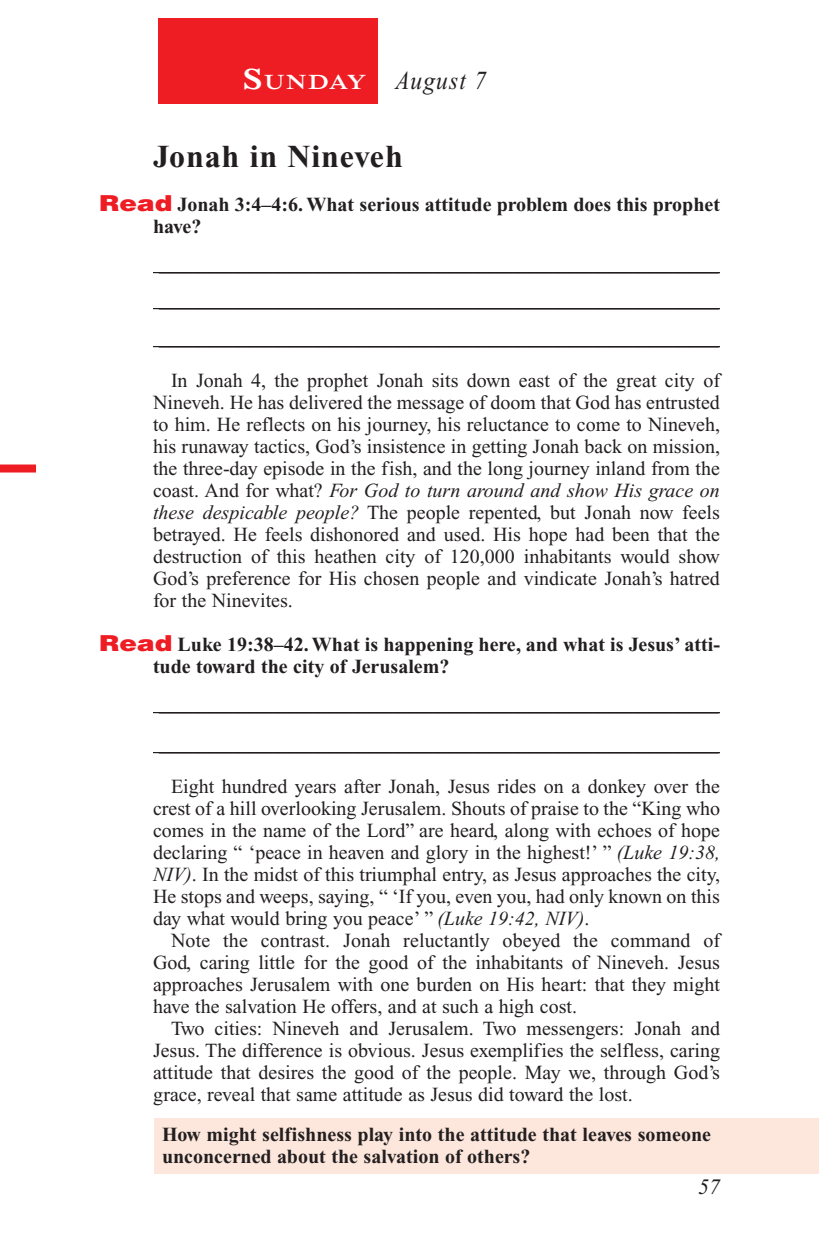
<style>
.page{position:relative;width:819px;height:1260px;background:#fff}
.page>*{position:absolute;margin:0;border:0;box-sizing:border-box;transform-origin:0 0}
.Head{font:700 32px "Times New Roman PS Std";letter-spacing:.025em;color:#231f20}
.Lesson_Dates{font:italic 26px "Times New Roman PS Std";letter-spacing:.05em;color:#231f20;scale:.9 1}
.t1{font:italic 22px "Times New Roman PS Std";color:#231f20}
.Daily_Header{font:600 21px "Times NRMT Std";letter-spacing:.045em;color:#fff;scale:1.1 1}
.Body{font:20px/22px "Times New Roman PS Std";color:#231f20;text-align:justify}
.Blank_Lines{font:20px "Times New Roman PS Std";color:#231f20}
.x-screened_box-text{font:700 20px/22px "Times New Roman PS Std";color:#231f20}
.Question{font:700 20px/22px "Times New Roman PS Std";color:#231f20}
.Question_NO_SB{font:700 20px/22px "Times New Roman PS Std";color:#231f20}
.s1{font-size:30px}
.s2{font-family:"Helvetica LT Std";font-weight:900;font-size:22px;color:#ee1d23}
.s3{font-style:italic}
</style>
<div class="page">
<div style="left:158px;top:18px;width:220px;height:86px;background:#ee1d23"></div>
<div style="left:0;top:465px;width:36px;height:8px;background:#ee1d23"></div>
<div style="left:155px;top:1118px;width:664px;height:56px;background:#fde7dc"></div>
<hr style="left:153px;top:272px;width:567px;height:1px;background:#231f20">
<hr style="left:153px;top:308px;width:567px;height:1px;background:#231f20">
<hr style="left:153px;top:346px;width:567px;height:1px;background:#231f20">
<hr style="left:153px;top:712px;width:567px;height:1px;background:#231f20">
<hr style="left:153px;top:752px;width:567px;height:1px;background:#231f20">
<p class="Daily_Header" style="left:243px;top:70px;width:114px"><span class="s1">S</span>UNDAY</p>
<p class="Lesson_Dates" style="left:396px;top:66px;width:102px">August 7</p>
<p class="Head" style="left:153px;top:138px;width:251px">Jonah in Nineveh</p>
<p class="Question_NO_SB" style="left:153px;top:193px;width:569px;text-indent:-54px"><span class="s2">Read</span> Jonah 3:4–4:6. What serious attitude problem does this prophet have?</p>
<p class="Blank_Lines" style="left:159px;top:253px;width:561px">________________________________________________________</p>
<p class="Blank_Lines" style="left:159px;top:289px;width:561px">________________________________________________________</p>
<p class="Blank_Lines" style="left:159px;top:327px;width:561px">________________________________________________________</p>
<p class="Body" style="left:153px;top:369px;width:569px;text-indent:18px">In Jonah 4, the prophet Jonah sits down east of the great city of Nineveh. He has delivered the message of doom that God has entrusted to him. He reflects on his journey, his reluctance to come to Nineveh, his runaway tactics, God’s insistence in getting Jonah back on mission, the three-day episode in the fish, and the long journey inland from the coast. And for what? <span class="s3">For God to turn around and show His grace on these despicable people?</span> The people repented, but Jonah now feels betrayed. He feels dishonored and used. His hope had been that the destruction of this heathen city of 120,000 inhabitants would show God’s preference for His chosen people and vindicate Jonah’s hatred for the Ninevites.</p>
<p class="Question" style="left:153px;top:633px;width:568px;text-indent:-54px"><span class="s2">Read</span> Luke 19:38–42. What is happening here, and what is Jesus’ atti&shy;tude toward the city of Jerusalem?</p>
<p class="Blank_Lines" style="left:159px;top:693px;width:561px">________________________________________________________</p>
<p class="Blank_Lines" style="left:159px;top:733px;width:561px">________________________________________________________</p>
<p class="Body" style="left:153px;top:775px;width:569px;text-indent:18px">Eight hundred years after Jonah, Jesus rides on a donkey over the crest of a hill overlooking Jerusalem. Shouts of praise to the “King who comes in the name of the Lord” are heard, along with echoes of hope declaring “ ‘peace in heaven and glory in the highest!’ ” <span class="s3">(Luke 19:38, NIV)</span>. In the midst of this triumphal entry, as Jesus approaches the city, He stops and weeps, saying, “ ‘If you, even you, had only known on this day what would bring you peace’ ” <span class="s3">(Luke 19:42, NIV)</span>.</p>
<p class="Body" style="left:153px;top:929px;width:569px;text-indent:18px">Note the contrast. Jonah reluctantly obeyed the command of God, caring little for the good of the inhabitants of Nineveh. Jesus approaches Jerusalem with one burden on His heart: that they might have the salvation He offers, and at such a high cost.</p>
<p class="Body" style="left:153px;top:1017px;width:569px;text-indent:18px">Two cities: Nineveh and Jerusalem. Two messengers: Jonah and Jesus. The difference is obvious. Jesus exemplifies the selfless, caring attitude that desires the good of the people. May we, through God’s grace, reveal that same attitude as Jesus did toward the lost.</p>
<p class="x-screened_box-text" style="left:162px;top:1123px;width:551px">How might selfishness play into the attitude that leaves someone unconcerned about the salvation of others?</p>
<p class="t1" style="left:698px;top:1175px;width:23px">57</p>
</div>
